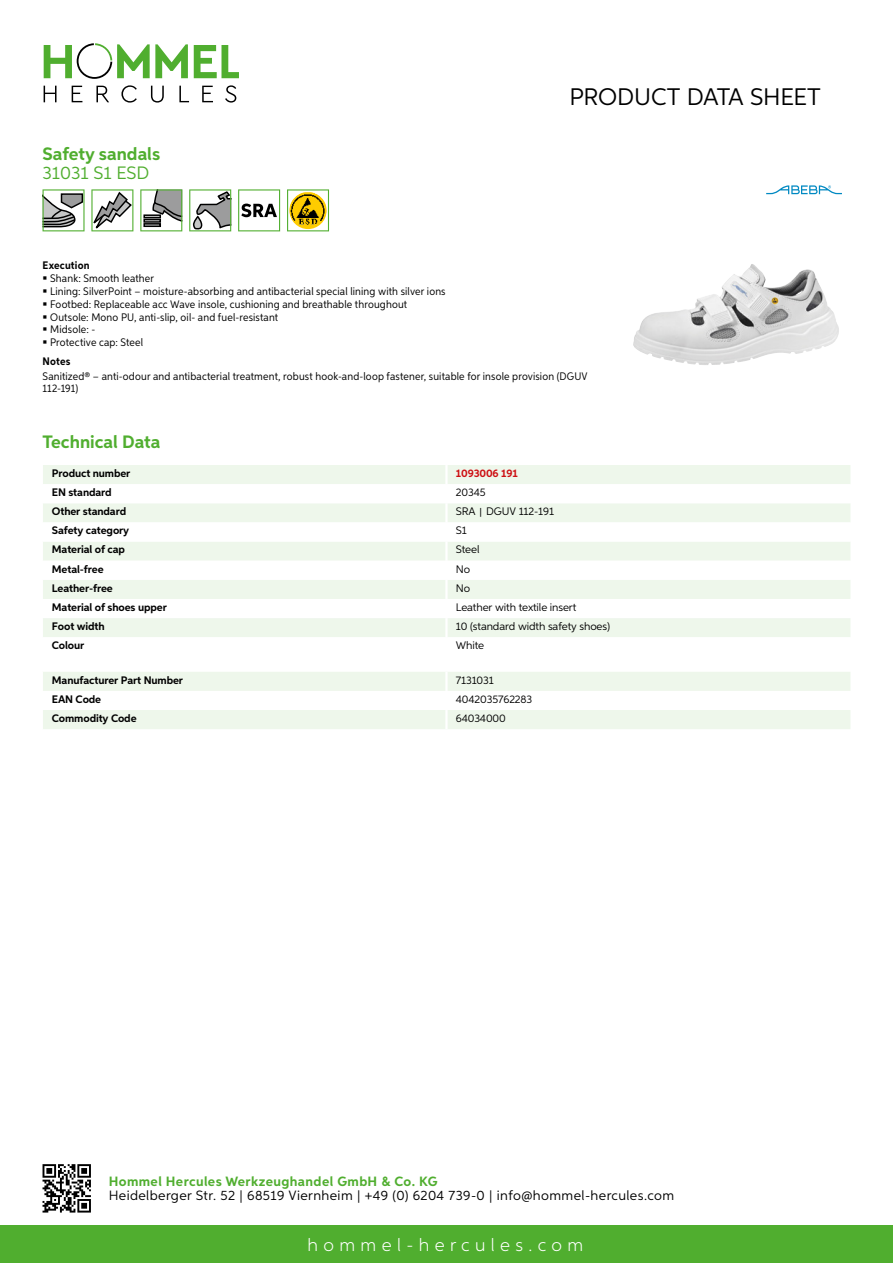
<style>
.page{position:relative;width:893px;height:1263px;background:#fff}
.page>*{position:absolute;margin:0;border:0;box-sizing:border-box;transform-origin:0 0}
.t1{font:24px "Aspira";letter-spacing:-.01em;color:#000}
.t2{font:700 18px "Aspira";color:#50ae2f}
.t3{font:300 18px "Aspira";letter-spacing:.3em;color:#fff}
.t4{font:18px "Aspira";color:#50ae2f}
.t5{font:13.5px "Aspira";letter-spacing:.03em;color:#000}
.t6{font:700 13.5px "Aspira";letter-spacing:.03em;color:#50ae2f}
.t7{font:10.95px/12.8px "Aspira Nar";letter-spacing:.015em;color:#000}
.t8{font:700 10.95px "Aspira";letter-spacing:-.01em;color:#000}
.t9{font:10.95px "Aspira";letter-spacing:-.01em;color:#000}
.t10{font:700 10.95px "Aspira Nar";letter-spacing:.015em;color:#000}
.t11{font:700 10.95px "Aspira";letter-spacing:-.01em;color:#cd1013}
.s1{font-family:"Wuerth Global";font-size:10.5px}
</style>
<div class="page">
<div style="left:0;top:1226px;width:893px;height:37px;background:#50ae2f"></div>
<svg style="left:43px;top:1164px;width:48px;height:48px"></svg>
<svg style="left:194px;top:45px;width:45px;height:33px"></svg>
<svg style="left:44px;top:43px;width:144px;height:36px"></svg>
<svg style="left:44px;top:86px;width:13px;height:16px"></svg>
<svg style="left:72px;top:86px;width:10px;height:16px"></svg>
<svg style="left:96px;top:86px;width:13px;height:16px"></svg>
<svg style="left:121px;top:85px;width:16px;height:18px"></svg>
<svg style="left:151px;top:86px;width:13px;height:17px"></svg>
<svg style="left:179px;top:86px;width:10px;height:16px"></svg>
<svg style="left:202px;top:86px;width:11px;height:16px"></svg>
<svg style="left:225px;top:85px;width:11px;height:18px"></svg>
<div style="left:43px;top:465px;width:807px;height:19px;background:#eef7eb"></div>
<svg style="left:43px;top:503px;width:807px;height:134px;fill:#eef7eb"></svg>
<hr style="left:445px;top:465px;width:3px;height:19px;background:#fff">
<hr style="left:445px;top:503px;width:3px;height:19px;background:#fff">
<hr style="left:445px;top:522px;width:3px;height:19px;background:#fff">
<hr style="left:445px;top:541px;width:3px;height:20px;background:#fff">
<hr style="left:445px;top:561px;width:3px;height:19px;background:#fff">
<hr style="left:445px;top:580px;width:3px;height:19px;background:#fff">
<hr style="left:445px;top:599px;width:3px;height:19px;background:#fff">
<hr style="left:445px;top:618px;width:3px;height:19px;background:#fff">
<svg style="left:43px;top:672px;width:807px;height:57px"></svg>
<hr style="left:445px;top:710px;width:3px;height:19px;background:#fff">
<svg style="left:43px;top:189px;width:90px;height:42px"></svg>
<svg style="left:140px;top:189px;width:42px;height:42px"></svg>
<svg style="left:189px;top:189px;width:42px;height:42px"></svg>
<svg style="left:238px;top:189px;width:42px;height:42px"></svg>
<svg style="left:287px;top:189px;width:42px;height:42px"></svg>
<img style="left:633px;top:265px;width:206px;height:100px">
<svg style="left:766px;top:185px;width:76px;height:9px"></svg>
<h2 class="t2" style="left:43px;top:142px;width:119px">Safety sandals</h2>
<h2 class="t4" style="left:43px;top:162px;width:106px">31031 S1 ESD</h2>
<h1 class="t1" style="left:569px;top:82px;width:253px">Product data sh eet</h1>
<p class="t10" style="left:43px;top:259px;width:49px">Execution</p>
<p class="t7" style="left:50px;top:272px;width:397px">Shank: Smooth leather<br>Lining: SilverPoint – moisture-absorbing and antibacterial special lining with silver ions Footbed: Replaceable acc Wave insole, cushioning and breathable throughout Outsole: Mono PU, anti-slip, oil- and fuel-resistant<br>Midsole: -<br>Protective cap: Steel</p>
<p class="t10" style="left:43px;top:355px;width:29px">Notes</p>
<p class="t7" style="left:43px;top:370px;width:547px;line-height:12px">Sanitized® – anti-odour and antibacterial treatment, robust hook-and-loop fastener, suitable for insole provision (DGUV<br>112-191)</p>
<h2 class="t2" style="left:43px;top:431px;width:120px">Technical Data</h2>
<p class="t8" style="left:52px;top:466px;width:80px">Product number</p>
<p class="t11" style="left:456px;top:466px;width:63px">1093006 191</p>
<p class="t8" style="left:52px;top:486px;width:61px">EN standard</p>
<p class="t9" style="left:456px;top:486px;width:31px">20345</p>
<p class="t8" style="left:52px;top:505px;width:76px">Other standard</p>
<p class="t9" style="left:456px;top:505px;width:100px">SRA <span class="s1">|</span> DGUV 112-191</p>
<p class="t8" style="left:52px;top:524px;width:79px">Safety category</p>
<p class="t9" style="left:456px;top:524px;width:12px">S1</p>
<p class="t8" style="left:52px;top:543px;width:75px">Material of cap</p>
<p class="t9" style="left:456px;top:543px;width:25px">Steel</p>
<p class="t8" style="left:52px;top:562px;width:53px">Metal-free</p>
<p class="t9" style="left:456px;top:562px;width:16px">No</p>
<p class="t8" style="left:52px;top:581px;width:62px">Leather-free</p>
<p class="t9" style="left:456px;top:581px;width:16px">No</p>
<p class="t8" style="left:52px;top:600px;width:116px">Material of shoes upper</p>
<p class="t9" style="left:456px;top:600px;width:122px">Leather with textile insert</p>
<p class="t8" style="left:52px;top:619px;width:54px">Foot width</p>
<p class="t9" style="left:456px;top:620px;width:156px">10 (standard width safety shoes)</p>
<p class="t8" style="left:52px;top:639px;width:34px">Colour</p>
<p class="t9" style="left:456px;top:639px;width:30px">White</p>
<p class="t8" style="left:52px;top:673px;width:133px">Manufacturer Part Number</p>
<p class="t9" style="left:456px;top:673px;width:39px">7131031</p>
<p class="t8" style="left:52px;top:692px;width:51px">EAN Code</p>
<p class="t9" style="left:456px;top:692px;width:78px">4042035762283</p>
<p class="t8" style="left:52px;top:711px;width:86px">Commodity Code</p>
<p class="t9" style="left:456px;top:711px;width:52px">64034000</p>
<p class="t6" style="left:109px;top:1172px;width:330px">Hommel Hercules Werkzeughandel GmbH &amp; Co. KG</p>
<p class="t5" style="left:109px;top:1187px;width:567px">Heidelberger Str. 52 | 68519 Viernheim | +49 (0) 6204 739-0 | info@hommel-hercules.com</p>
<h2 class="t3" style="left:307px;top:1234px;width:277px">hommel-hercules.com</h2>
</div>
